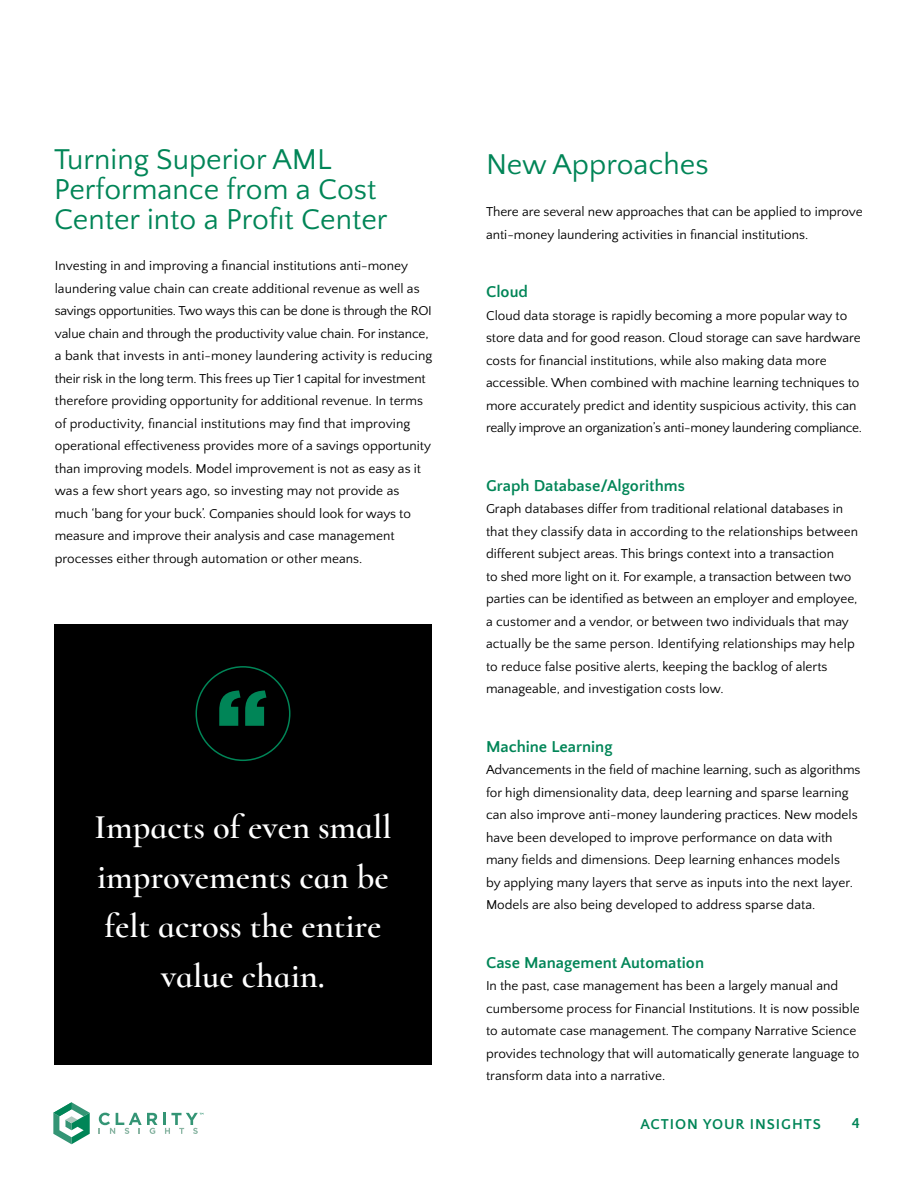
<style>
.page{position:relative;width:918px;height:1188px;background:#fff}
.page>*{position:absolute;margin:0;border:0;box-sizing:border-box;transform-origin:0 0}
.t1{font:900 97.5px "Gotham";color:#008557}
.t2{font:600 34.5px/49.5px "Cormorant Infant";color:#fff;text-align:center}
.t3{font:30px/30px "Quattrocento Sans";color:#008557}
.t4{font:700 16.5px "Quattrocento Sans";color:#008557}
.t5{font:700 15px "Quattrocento Sans";letter-spacing:.06em;color:#008557}
.t6{font:13.5px/22.5px "Quattrocento Sans";color:#000}
</style>
<div class="page">
<svg style="left:53px;top:1102px;width:37px;height:42px"></svg>
<svg style="left:99px;top:1113px;width:104px;height:21px"></svg>
<div style="left:54px;top:624px;width:378px;height:441px;background:#000"></div>
<div style="left:196px;top:666px;width:94px;height:95px;border:2px solid #008557;border-radius:50%"></div>
<h3 class="t3" style="left:54px;top:146px;width:335px">Turning Superior AML<br>Performance from a Cost<br>Center into a Profit Center</h3>
<p class="t6" style="left:55px;top:255px;width:379px">Investing in and improving a financial institutions anti-money laundering value chain can create additional revenue as well as savings opportunities. Two ways this can be done is through the ROI value chain and through the productivity value chain. For instance, a bank that invests in anti-money laundering activity is reducing their risk in the long term. This frees up Tier 1 capital for investment therefore providing opportunity for additional revenue. In terms of productivity, financial institutions may find that improving operational effectiveness provides more of a savings opportunity than improving models. Model improvement is not as easy as it was a few short years ago, so investing may not provide as much ‘bang for your buck’. Companies should look for ways to measure and improve their analysis and case management processes either through automation or other means.</p>
<h1 class="t1" style="left:215px;top:658px;width:55px">“</h1>
<h2 class="t2" style="left:94px;top:802px;width:298px">Impacts of even small improvements can be felt across the entire value chain.</h2>
<h3 class="t3" style="left:486px;top:150px;width:224px">New Approaches</h3>
<p class="t6" style="left:486px;top:201px;width:378px">There are several new approaches that can be applied to improve anti-money laundering activities in financial institutions.</p>
<p class="t4" style="left:486px;top:283px;width:44px">Cloud</p>
<p class="t6" style="left:486px;top:305px;width:378px">Cloud data storage is rapidly becoming a more popular way to store data and for good reason. Cloud storage can save hardware costs for financial institutions, while also making data more accessible. When combined with machine learning techniques to more accurately predict and identity suspicious activity, this can really improve an organization’s anti-money laundering compliance.</p>
<p class="t4" style="left:486px;top:477px;width:200px">Graph Database/Algorithms</p>
<p class="t6" style="left:486px;top:498px;width:374px">Graph databases differ from traditional relational databases in that they classify data in according to the relationships between different subject areas. This brings context into a transaction<br>to shed more light on it. For example, a transaction between two parties can be identified as between an employer and employee, a customer and a vendor, or between two individuals that may actually be the same person. Identifying relationships may help to reduce false positive alerts, keeping the backlog of alerts manageable, and investigation costs low.</p>
<p class="t4" style="left:486px;top:738px;width:128px">Machine Learning</p>
<p class="t6" style="left:486px;top:759px;width:376px">Advancements in the field of machine learning, such as algorithms for high dimensionality data, deep learning and sparse learning can also improve anti-money laundering practices. New models have been developed to improve performance on data with many fields and dimensions. Deep learning enhances models<br>by applying many layers that serve as inputs into the next layer.<br>Models are also being developed to address sparse data.</p>
<p class="t4" style="left:486px;top:954px;width:220px">Case Management Automation</p>
<p class="t6" style="left:486px;top:975px;width:375px">In the past, case management has been a largely manual and cumbersome process for Financial Institutions. It is now possible to automate case management. The company Narrative Science provides technology that will automatically generate language to transform data into a narrative.</p>
<p class="t5" style="left:640px;top:1116px;width:182px">ACTION YOUR INSIGHTS</p>
<p class="t5" style="left:852px;top:1116px;width:10px">4</p>
</div>
